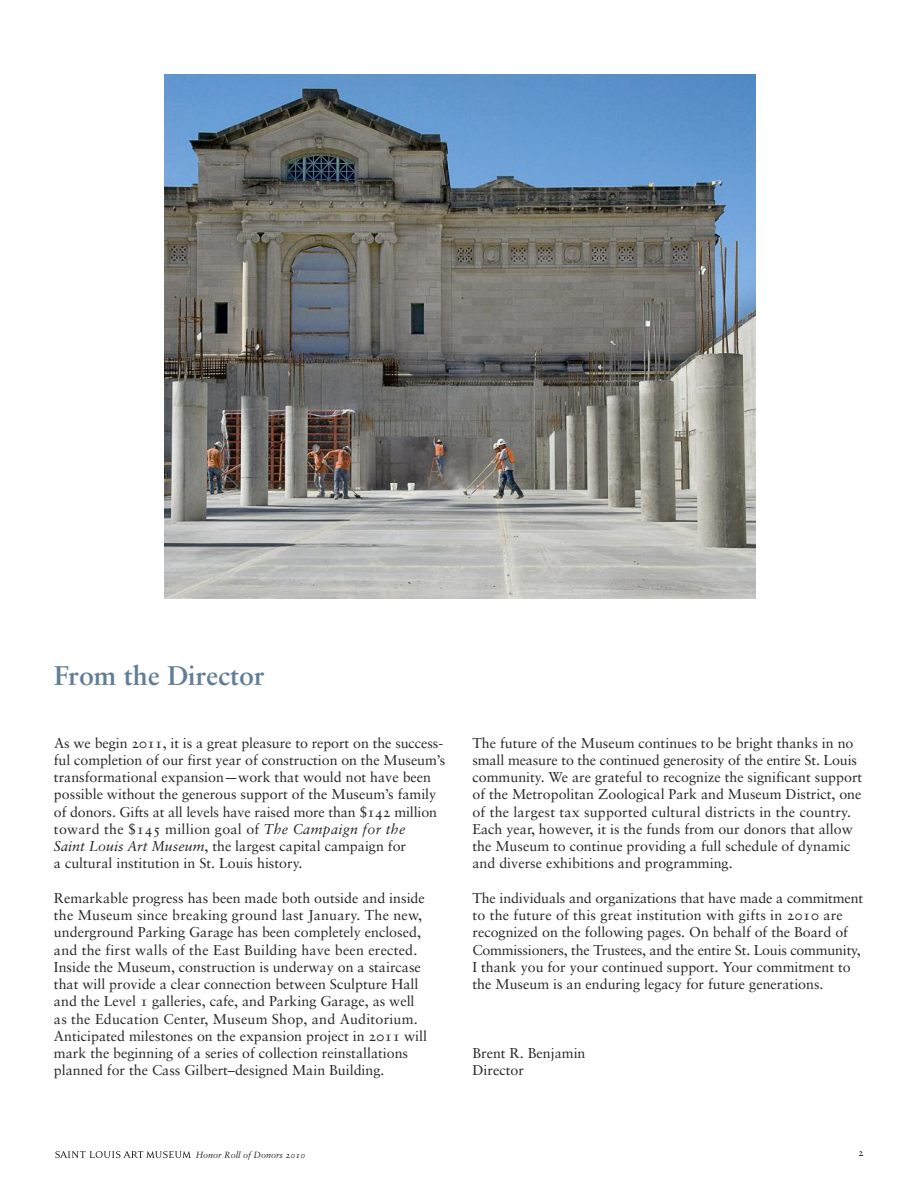
<style>
.page{position:relative;width:918px;height:1188px;background:#fff}
.page>*{position:absolute;margin:0;border:0;box-sizing:border-box;transform-origin:0 0}
.t1{font:27px "Sabon Bold Os F";color:#627e97}
.t2{font:14.25px/17.2px "Sabon Roman Os F";color:#272627}
.t3{font:10.5px "Sabon Roman Os F";color:#272627}
.t4{font:9px "Sabon Italic Os F";color:#272627}
.s1{font-family:"Sabon Italic Os F"}
</style>
<div class="page">
<svg style="left:55px;top:1151px;width:136px;height:7px"></svg>
<img style="left:164px;top:74px;width:591px;height:524px">
<h1 class="t1" style="left:54px;top:665px;width:212px">From the Director</h1>
<p class="t2" style="left:54px;top:735px;width:393px">As we begin 2011, it is a great pleasure to report on the success&shy;ful completion of our first year of construction on the Museum’s transformational expansion—work that would not have been possible without the generous support of the Museum’s family of donors. Gifts at all levels have raised more than $142 million toward the $145 million goal of <span class="s1">The Campaign for the<br>Saint Louis Art Museum</span>, the largest capital campaign for<br>a cultural institution in St. Louis history.</p>
<p class="t2" style="left:54px;top:890px;width:375px">Remarkable progress has been made both outside and inside the Museum since breaking ground last January. The new, underground Parking Garage has been completely enclosed, and the first walls of the East Building have been erected.<br>Inside the Museum, construction is underway on a staircase that will provide a clear connection between Sculpture Hall and the Level 1 galleries, cafe, and Parking Garage, as well as the Education Center, Museum Shop, and Auditorium.<br>Anticipated milestones on the expansion project in 2011 will mark the beginning of a series of collection reinstallations planned for the Cass Gilbert–designed Main Building.</p>
<p class="t2" style="left:472px;top:735px;width:391px">The future of the Museum continues to be bright thanks in no small measure to the continued generosity of the entire St. Louis community. We are grateful to recognize the significant support of the Metropolitan Zoological Park and Museum District, one of the largest tax supported cultural districts in the country.<br>Each year, however, it is the funds from our donors that allow the Museum to continue providing a full schedule of dynamic and diverse exhibitions and programming.</p>
<p class="t2" style="left:473px;top:890px;width:392px">The individuals and organizations that have made a commitment to the future of this great institution with gifts in 2010 are recognized on the following pages. On behalf of the Board of Commissioners, the Trustees, and the entire St. Louis community, I thank you for your continued support. Your commitment to the Museum is an enduring legacy for future generations.</p>
<p class="t2" style="left:473px;top:1046px;width:115px">Brent R. Benjamin<br>Director</p>
<p class="t4" style="left:196px;top:1151px;width:111px">Honor Roll of Donors 2010</p>
<p class="t3" style="left:858px;top:1147px;width:7px">2</p>
</div>
